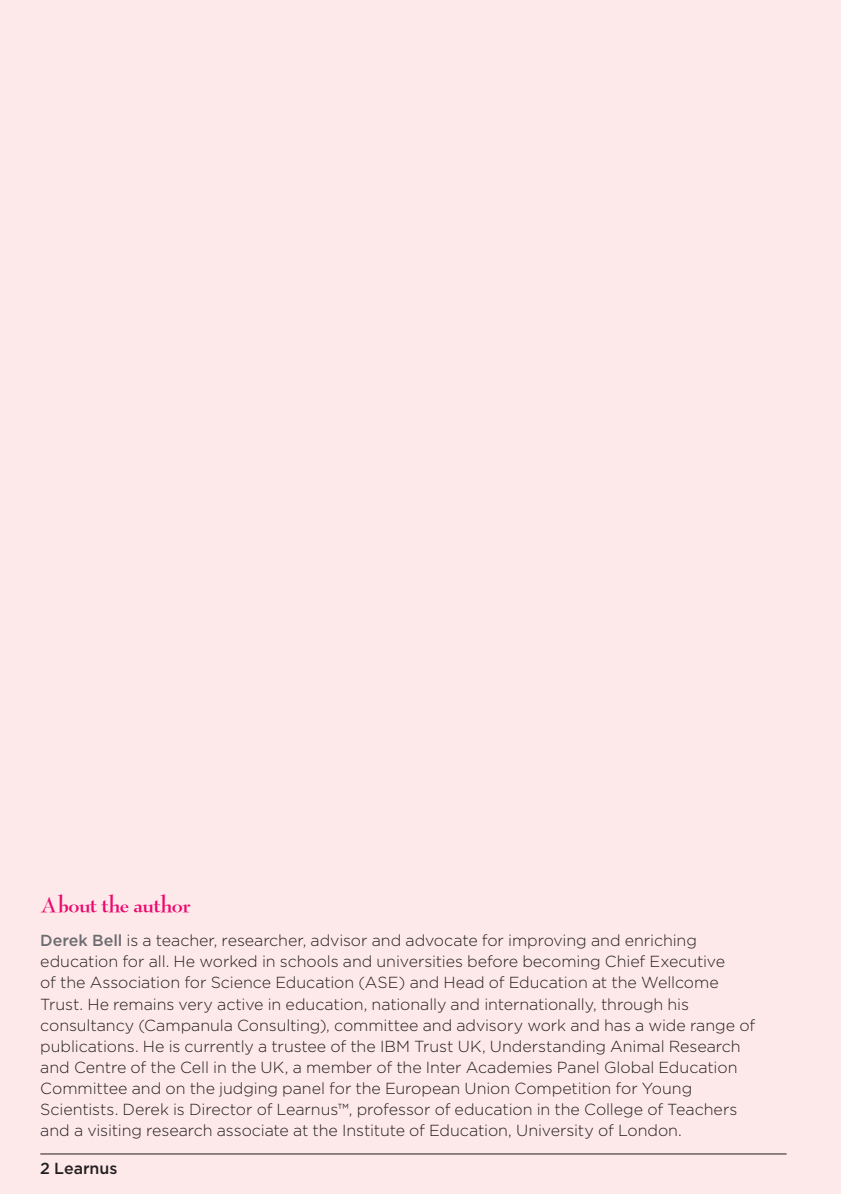
<style>
.page{position:relative;width:842px;height:1194px;background:#fff}
.page>*{position:absolute;margin:0;border:0;box-sizing:border-box;transform-origin:0 0}
.heading{font:700 23px "Bernhard Modern";letter-spacing:-.025em;color:#ec096d}
.gotham_bulk{font:300 16px/21px "Gotham";letter-spacing:-.005em;color:#231f20}
.t1{font:500 16px "Gotham";color:#231f20}
.s1{font-weight:500;color:#6c6d70}
</style>
<div class="page">
<div style="left:0;top:0;width:840px;height:1194px;background:#fde8ea"></div>
<hr style="left:40px;top:1153px;width:746px;height:1px;background:#231f20">
<p class="heading" style="left:40px;top:893px;width:152px">About the author</p>
<p class="gotham_bulk" style="left:40px;top:930px;width:716px"><span class="s1">Derek Bell</span> is a teacher, researcher, advisor and advocate for improving and enriching education for all. He worked in schools and universities before becoming Chief Executive<br>of the Association for Science Education (ASE) and Head of Education at the Wellcome Trust. He remains very active in education, nationally and internationally, through his consultancy (Campanula Consulting), committee and advisory work and has a wide range of publications. He is currently a trustee of the IBM Trust UK, Understanding Animal Research and Centre of the Cell in the UK, a member of the Inter Academies Panel Global Education Committee and on the judging panel for the European Union Competition for Young Scientists. Derek is Director of Learnus™, professor of education in the College of Teachers and a visiting research associate at the Institute of Education, University of London.</p>
<p class="t1" style="left:40px;top:1159px;width:79px">2 Learnus</p>
</div>
